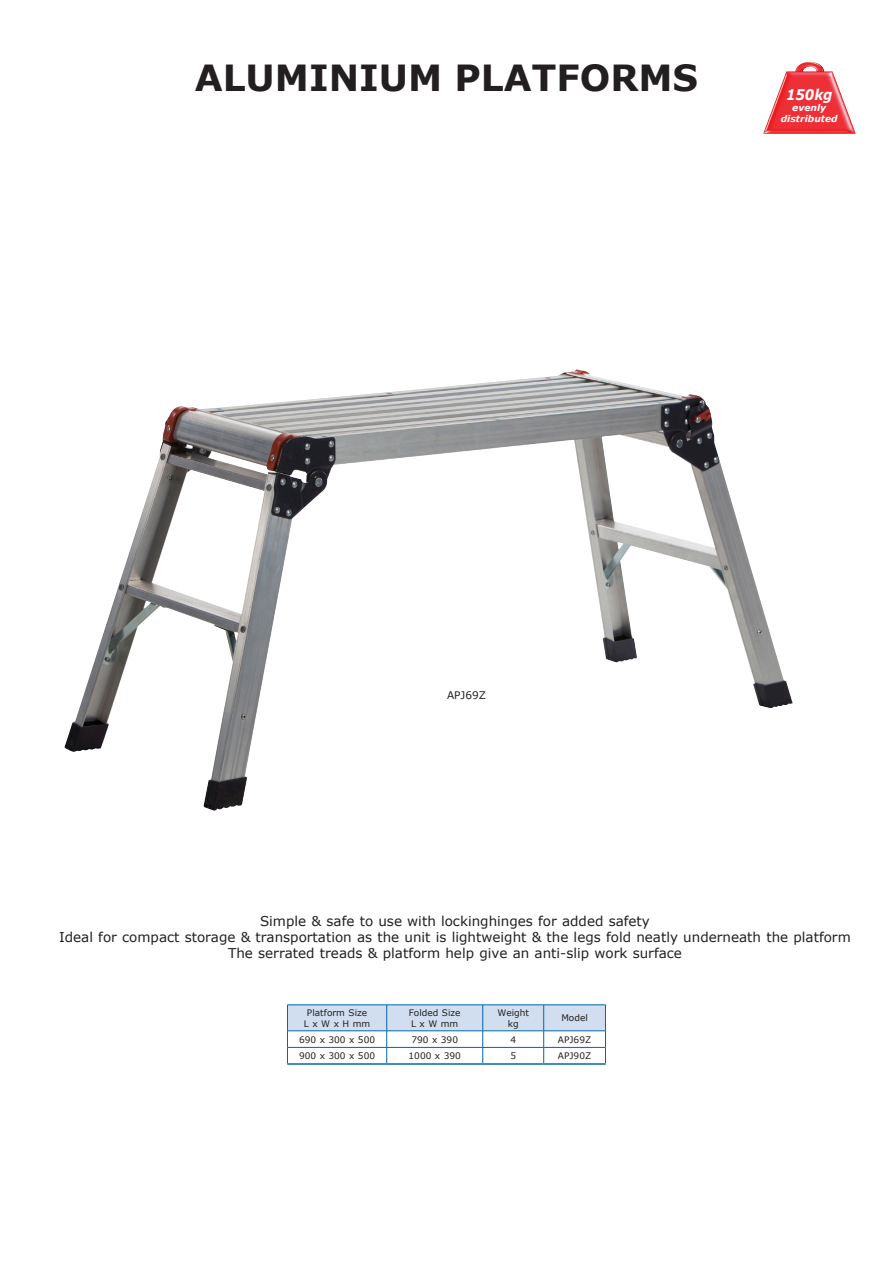
<style>
.page{position:relative;width:893px;height:1263px;background:#fff}
.page>*{position:absolute;margin:0;border:0;box-sizing:border-box;transform-origin:0 0}
.t1{font:700 36px "Verdana";color:#231f20}
.t2{font:italic 700 14.7px "Verdana";color:#fff;scale:.9 1}
.t3{font:13.5px/16.2px "Verdana";color:#231f20;text-align:center}
.t4{font:10.5px "Verdana";color:#231f20}
.t5{font:italic 700 9.3px/11.1px "Verdana";color:#fff;text-align:center}
.t6{font:9px "Verdana";color:#231f20}
</style>
<div class="page">
<img style="left:65px;top:369px;width:727px;height:442px">
<hr style="left:287px;top:1004px;width:100px;height:1px;background:#0068a9">
<hr style="left:387px;top:1004px;width:96px;height:1px;background:#0068a9">
<hr style="left:483px;top:1004px;width:61px;height:1px;background:#0068a9">
<hr style="left:544px;top:1004px;width:62px;height:1px;background:#0068a9">
<svg style="left:287px;top:1005px;width:319px;height:58px"></svg>
<hr style="left:287px;top:1063px;width:100px;height:2px;background:#0068a9">
<hr style="left:387px;top:1063px;width:96px;height:2px;background:#0068a9">
<hr style="left:483px;top:1063px;width:61px;height:2px;background:#0068a9">
<hr style="left:544px;top:1063px;width:62px;height:2px;background:#0068a9">
<img style="left:763px;top:61px;width:93px;height:73px">
<p class="t1" style="left:195px;top:53px;width:505px">ALUMINIUM PLATFORMS</p>
<p class="t2" style="left:786px;top:84px;width:53px">150kg</p>
<p class="t5" style="left:781px;top:102px;width:58px">evenly distributed</p>
<p class="t4" style="left:447px;top:688px;width:40px">APJ69Z</p>
<p class="t3" style="left:59px;top:912px;width:793px">Simple &amp; safe to use with lockinghinges for added safety<br>Ideal for compact storage &amp; transportation as the unit is lightweight &amp; the legs fold neatly underneath the platform</p>
<p class="t3" style="left:228px;top:945px;width:455px">The serrated treads &amp; platform help give an anti-slip work surface</p>
<p class="t6" style="left:307px;top:1006px;width:62px">Platform Size</p>
<p class="t6" style="left:304px;top:1017px;width:68px">L x W x H mm</p>
<p class="t6" style="left:409px;top:1006px;width:53px">Folded Size</p>
<p class="t6" style="left:411px;top:1017px;width:49px">L x W mm</p>
<p class="t6" style="left:497px;top:1006px;width:33px">Weight</p>
<p class="t6" style="left:508px;top:1017px;width:12px">kg</p>
<p class="t6" style="left:561px;top:1012px;width:28px">Model</p>
<p class="t6" style="left:299px;top:1033px;width:78px">690 x 300 x 500</p>
<p class="t6" style="left:411px;top:1033px;width:48px">790 x 390</p>
<p class="t6" style="left:510px;top:1033px;width:7px">4</p>
<p class="t6" style="left:558px;top:1033px;width:35px">APJ69Z</p>
<p class="t6" style="left:299px;top:1049px;width:78px">900 x 300 x 500</p>
<p class="t6" style="left:409px;top:1049px;width:54px">1000 x 390</p>
<p class="t6" style="left:510px;top:1049px;width:7px">5</p>
<p class="t6" style="left:558px;top:1049px;width:35px">APJ90Z</p>
</div>
